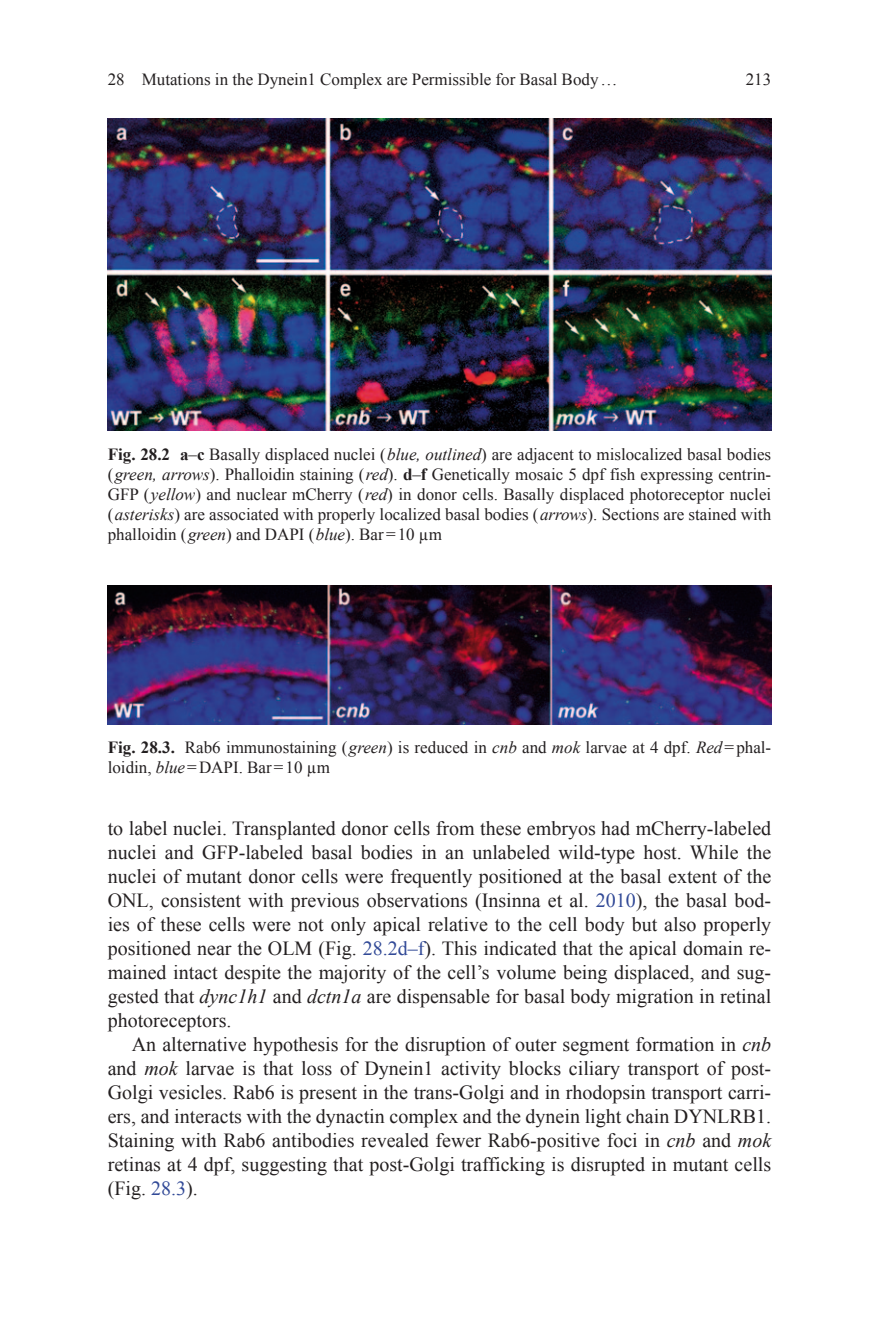
<style>
.page{position:relative;width:879px;height:1333px;background:#fff}
.page>*{position:absolute;margin:0;border:0;box-sizing:border-box;transform-origin:0 0}
.t1{font:20px/24px "Times New Roman PSMT2";color:#231f20;text-align:justify}
.t2{font:20px "Times New Roman PSMT3";color:#231f20}
.t3{font:17px/20px "Times New Roman PSMT2";color:#231f20}
.t4{font:17px/20px "Times New Roman PSMT3";color:#231f20}
.s1{font-family:"Times New Roman PS Bold MT22"}
.s2{font-family:"Times New Roman";font-weight:700}
.s3{font-family:"Times New Roman PSMT3"}
.s4{font-family:"Times New Roman";font-style:italic}
.s5{font-family:"Times New Roman PSMT2"}
.s6{color:#324a97}
</style>
<div class="page">
<img style="left:108px;top:585px;width:663px;height:139px">
<img style="left:108px;top:118px;width:663px;height:313px">
<p class="t3" style="left:108px;top:69px;width:511px">28 Mutations in the Dynein1 Complex are Permissible for Basal Body…</p>
<p class="t3" style="left:746px;top:69px;width:27px">213</p>
<p class="t3" style="left:108px;top:444px;width:665px"><span class="s1">Fig. 28.2</span> <span class="s2">a</span>–<span class="s2">c</span> <span class="s3">Basally displaced nuclei (</span> <span class="s4">blue, outlined</span>) are adjacent to mislocalized basal bodies</p>
<p class="t4" style="left:108px;top:464px;width:665px">( <span class="s4">green, arrows</span>). Phalloidin staining ( <span class="s4">red</span><span class="s5">).</span> <span class="s2">d</span><span class="s5">–</span><span class="s2">f</span> Genetically mosaic 5 dpf fish expressing centrin-</p>
<p class="t3" style="left:108px;top:484px;width:665px"><span class="s3">GFP (</span> <span class="s4">yellow</span><span class="s3">) and nuclear mCherry (</span> <span class="s4">red</span>) in donor cells. Basally displaced photoreceptor nuclei</p>
<p class="t4" style="left:108px;top:503px;width:665px">( <span class="s4">asterisks</span>) are associated with properly localized basal bodies ( <span class="s4">arrows</span><span class="s5">). Sections are stained with </span>phalloidin ( <span class="s4">green</span>) and DAPI ( <span class="s4">blue</span><span class="s5">). Bar=10 µm</span></p>
<p class="t3" style="left:108px;top:737px;width:665px"><span class="s1">Fig. 28.3.</span> <span class="s3">Rab6 immunostaining (</span> <span class="s4">green</span>) is reduced in <span class="s4">cnb</span> and <span class="s4">mok</span> larvae at 4 dpf. <span class="s4">Red</span>=phal&shy;loidin, <span class="s4">blue</span>=DAPI. Bar=10 µm</p>
<p class="t1" style="left:108px;top:816px;width:665px">to label nuclei. Transplanted donor cells from these embryos had mCherry-labeled</p>
<p class="t2" style="left:108px;top:838px;width:665px">nuclei and GFP-labeled basal bodies in an unlabeled wild-type host. While the</p>
<p class="t1" style="left:108px;top:864px;width:665px">nuclei of mutant donor cells were frequently positioned at the basal extent of the ONL, consistent with previous observations (Insinna et al. <span class="s6">2010</span>), the basal bod&shy;ies of these cells were not only apical relative to the cell body but also properly positioned near the OLM (Fig. <span class="s6">28.2d–f</span>). This indicated that the apical domain re&shy;mained intact despite the majority of the cell’s volume being displaced, and sug&shy;gested that <span class="s4">dync1h1</span> and <span class="s4">dctn1a</span> are dispensable for basal body migration in retinal photoreceptors.</p>
<p class="t1" style="left:108px;top:1032px;width:665px;text-align:right">An alternative hypothesis for the disruption of outer segment formation in <span class="s4">cnb </span>and <span class="s4">mok</span> larvae is that loss of Dynein1 activity blocks ciliary transport of post-</p>
<p class="t2" style="left:108px;top:1078px;width:665px">Golgi vesicles. Rab6 is present in the trans-Golgi and in rhodopsin transport carri<span class="s5">-</span></p>
<p class="t1" style="left:108px;top:1104px;width:665px">ers, and interacts with the dynactin complex and the dynein light chain DYNLRB1.<br>Staining with Rab6 antibodies revealed fewer Rab6-positive foci in <span class="s4">cnb</span> and <span class="s4">mok</span></p>
<p class="t2" style="left:108px;top:1150px;width:665px">retinas at 4 dpf, suggesting that post-Golgi trafficking is disrupted in mutant cells</p>
<p class="t1" style="left:108px;top:1176px;width:91px">(Fig. <span class="s6">28.3</span>).</p>
</div>
